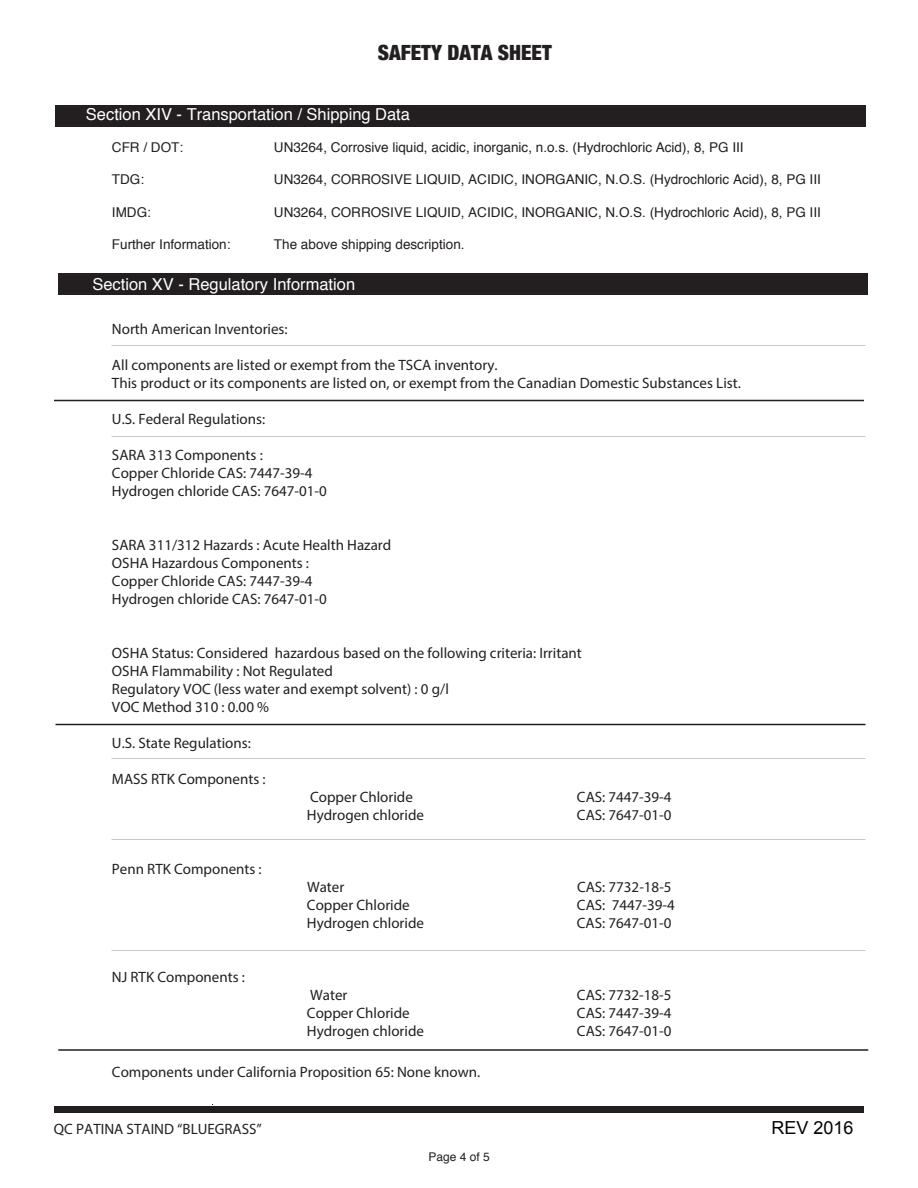
<style>
.page{position:relative;width:918px;height:1188px;background:#fff}
.page>*{position:absolute;margin:0;border:0;box-sizing:border-box;transform-origin:0 0}
.t1{font:900 condensed 21px "Helvetica Neue";color:#231f20}
.t2{font:18px "Arial";color:#050504}
.t3{font:16.5px "Helvetica";color:#fff}
.t4{font:15px/18px "Myriad Pro";color:#231f20}
.t5{font:13.5px "Helvetica";color:#231f20}
.t6{font:12px "Helvetica";color:#231f20}
</style>
<div class="page">
<div style="left:54px;top:1106px;width:810px;height:6px;background:#231f20"></div>
<div style="left:56px;top:105px;width:810px;height:22px;background:#231f20"></div>
<div style="left:58px;top:273px;width:810px;height:22px;background:#231f20"></div>
<hr style="left:54px;top:400px;width:810px;height:1px;background:#231f20">
<hr style="left:55px;top:724px;width:811px;height:1px;background:#231f20">
<hr style="left:58px;top:1049px;width:810px;height:2px;background:#231f20">
<h1 class="t1" style="left:378px;top:35px;width:175px">SAFETY DATA SHEET</h1>
<p class="t3" style="left:86px;top:102px;width:326px">Section XIV - Transportation / Shipping Data</p>
<p class="t5" style="left:112px;top:137px;width:73px">CFR / DOT:</p>
<p class="t5" style="left:274px;top:137px;width:471px">UN3264, Corrosive liquid, acidic, inorganic, n.o.s. (Hydrochloric Acid), 8, PG III</p>
<p class="t5" style="left:112px;top:169px;width:34px">TDG:</p>
<p class="t5" style="left:274px;top:169px;width:548px">UN3264, CORROSIVE LIQUID, ACIDIC, INORGANIC, N.O.S. (Hydrochloric Acid), 8, PG III</p>
<p class="t5" style="left:112px;top:202px;width:41px">IMDG:</p>
<p class="t5" style="left:274px;top:202px;width:548px">UN3264, CORROSIVE LIQUID, ACIDIC, INORGANIC, N.O.S. (Hydrochloric Acid), 8, PG III</p>
<p class="t5" style="left:112px;top:234px;width:120px">Further Information:</p>
<p class="t5" style="left:274px;top:234px;width:192px">The above shipping description.</p>
<p class="t3" style="left:92px;top:272px;width:264px">Section XV - Regulatory Information</p>
<p class="t4" style="left:112px;top:320px;width:177px">North American Inventories:</p>
<p class="t4" style="left:112px;top:356px;width:630px">All components are listed or exempt from the TSCA inventory.<br>This product or its components are listed on, or exempt from the Canadian Domestic Substances List.</p>
<p class="t4" style="left:112px;top:410px;width:155px">U.S. Federal Regulations:</p>
<p class="t4" style="left:112px;top:446px;width:216px">SARA 313 Components :<br>Copper Chloride CAS: 7447-39-4<br>Hydrogen chloride CAS: 7647-01-0</p>
<p class="t4" style="left:112px;top:536px;width:281px">SARA 311/312 Hazards : Acute Health Hazard OSHA Hazardous Components :<br>Copper Chloride CAS: 7447-39-4<br>Hydrogen chloride CAS: 7647-01-0</p>
<p class="t4" style="left:112px;top:644px;width:471px">OSHA Status: Considered hazardous based on the following criteria: Irritant OSHA Flammability : Not Regulated<br>Regulatory VOC (less water and exempt solvent) : 0 g/l<br>VOC Method 310 : 0.00 %</p>
<p class="t4" style="left:112px;top:734px;width:140px">U.S. State Regulations:</p>
<p class="t4" style="left:112px;top:770px;width:155px">MASS RTK Components :</p>
<p class="t4" style="left:310px;top:788px;width:104px">Copper Chloride</p>
<p class="t4" style="left:577px;top:788px;width:96px">CAS: 7447-39-4</p>
<p class="t4" style="left:307px;top:806px;width:119px">Hydrogen chloride</p>
<p class="t4" style="left:577px;top:806px;width:96px">CAS: 7647-01-0</p>
<p class="t4" style="left:112px;top:860px;width:151px">Penn RTK Components :</p>
<p class="t4" style="left:112px;top:968px;width:135px">NJ RTK Components :</p>
<p class="t4" style="left:307px;top:878px;width:39px">Water</p>
<p class="t4" style="left:577px;top:878px;width:96px">CAS: 7732-18-5</p>
<p class="t4" style="left:307px;top:896px;width:104px">Copper Chloride</p>
<p class="t4" style="left:577px;top:896px;width:99px">CAS: 7447-39-4</p>
<p class="t4" style="left:307px;top:914px;width:119px">Hydrogen chloride</p>
<p class="t4" style="left:577px;top:914px;width:96px">CAS: 7647-01-0</p>
<p class="t4" style="left:310px;top:986px;width:39px">Water</p>
<p class="t4" style="left:577px;top:986px;width:96px">CAS: 7732-18-5</p>
<p class="t4" style="left:307px;top:1004px;width:104px">Copper Chloride</p>
<p class="t4" style="left:577px;top:1004px;width:96px">CAS: 7447-39-4</p>
<p class="t4" style="left:307px;top:1022px;width:119px">Hydrogen chloride</p>
<p class="t4" style="left:577px;top:1022px;width:96px">CAS: 7647-01-0</p>
<p class="t4" style="left:112px;top:1062px;width:370px">Components under California Proposition 65: None known.</p>
<p class="t4" style="left:54px;top:1119px;width:209px">QC PATINA STAIND “BLUEGRASS”</p>
<p class="t6" style="left:429px;top:1148px;width:63px">Page 4 of 5</p>
<p class="t2" style="left:772px;top:1115px;width:84px">REV 2016</p>
</div>
